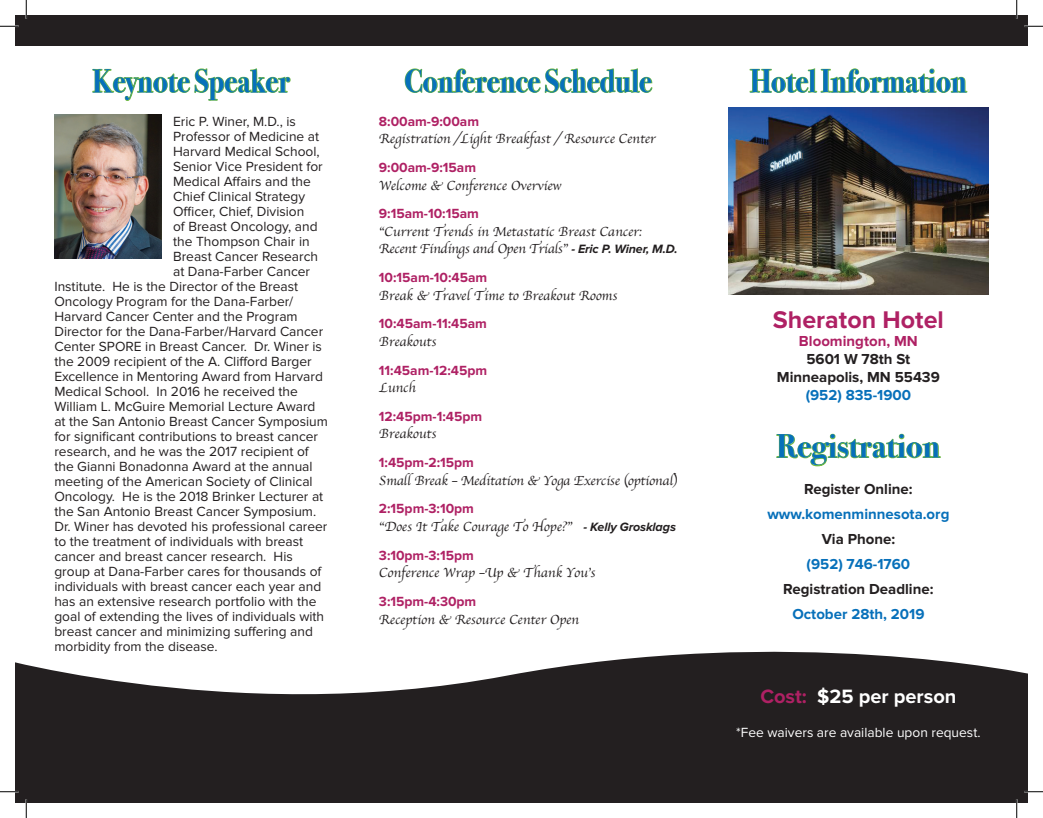
<style>
.page{position:relative;width:1043px;height:818px;background:#fff}
.page>*{position:absolute;margin:0;border:0;box-sizing:border-box;transform-origin:0 0}
.t1{font:700 32.5px "Bodoni Svty Two ITCTT";color:#0770ba;scale:.9 1}
.t2{font:700 32.5px "Bodoni Svty Two ITCTT";color:#0770ba}
.t3{font:700 25px "Proxima Nova";color:#af2164}
.t4{font:700 20px "Proxima Nova";color:#fff}
.t5{font:700 15px/18px "Proxima Nova";color:#231f20;text-align:center}
.t6{font:700 15px "Proxima Nova";color:#0770ba}
.t7{font:700 15px "Proxima Nova";color:#af2164}
.t8{font:13.75px "Proxima Nova";color:#231f20}
.t9{font:13.75px/17.5px "Apple Chancery";color:#231f20}
.t10{font:700 13.75px "Proxima Nova";color:#af2164}
.t11{font:13.75px "Proxima Nova";color:#fff}
.s1{font-family:"Proxima Nova";font-weight:700;font-style:italic;font-size:12.5px}
.s2{color:#af2164}
</style>
<div class="page">
<svg style="left:92px;top:68px;width:199px;height:33px"></svg>
<svg style="left:404px;top:68px;width:249px;height:25px"></svg>
<svg style="left:749px;top:68px;width:219px;height:25px"></svg>
<svg style="left:15px;top:651px;width:1013px;height:151px;background:#413e3f"></svg>
<img style="left:728px;top:108px;width:260px;height:186px">
<svg style="left:776px;top:433px;width:165px;height:34px"></svg>
<img style="left:54px;top:115px;width:108px;height:143px">
<div style="left:15px;top:15px;width:1013px;height:31px;background:#231f20"></div>
<svg style="left:0;top:25px;width:19px;height:2px"></svg>
<svg style="left:1024px;top:25px;width:18px;height:2px"></svg>
<svg style="left:0;top:790px;width:19px;height:2px"></svg>
<svg style="left:1024px;top:790px;width:18px;height:2px"></svg>
<svg style="left:25px;top:0;width:2px;height:19px"></svg>
<svg style="left:25px;top:799px;width:2px;height:19px"></svg>
<svg style="left:1016px;top:0;width:1px;height:19px"></svg>
<svg style="left:1015px;top:799px;width:2px;height:19px"></svg>
<h1 class="t1" style="left:93px;top:54px;width:221px">Keynote Speaker</h1>
<h1 class="t1" style="left:404px;top:54px;width:277px">Conference Schedule</h1>
<h1 class="t1" style="left:750px;top:54px;width:242px">Hotel Information</h1>
<p class="t8" style="left:173px;top:113px;width:124px">Eric P. Winer, M.D., is</p>
<p class="t8" style="left:173px;top:128px;width:148px">Professor of Medicine at</p>
<p class="t8" style="left:173px;top:143px;width:148px">Harvard Medical School,</p>
<p class="t8" style="left:173px;top:158px;width:151px">Senior Vice President for</p>
<p class="t8" style="left:173px;top:173px;width:139px">Medical Affairs and the</p>
<p class="t8" style="left:173px;top:188px;width:134px">Chief Clinical Strategy</p>
<p class="t8" style="left:173px;top:203px;width:133px">Officer, Chief, Division</p>
<p class="t8" style="left:173px;top:218px;width:146px">of Breast Oncology, and</p>
<p class="t8" style="left:173px;top:233px;width:138px">the Thompson Chair in</p>
<p class="t8" style="left:173px;top:248px;width:146px">Breast Cancer Research</p>
<p class="t8" style="left:173px;top:263px;width:138px">at Dana-Farber Cancer</p>
<p class="t8" style="left:54px;top:278px;width:245px">Institute. He is the Director of the Breast</p>
<p class="t8" style="left:54px;top:293px;width:240px">Oncology Program for the Dana-Farber/</p>
<p class="t8" style="left:54px;top:308px;width:245px">Harvard Cancer Center and the Program</p>
<p class="t8" style="left:54px;top:323px;width:270px">Director for the Dana-Farber/Harvard Cancer</p>
<p class="t8" style="left:54px;top:338px;width:269px">Center SPORE in Breast Cancer. Dr. Winer is</p>
<p class="t8" style="left:54px;top:353px;width:259px">the 2009 recipient of the A. Clifford Barger</p>
<p class="t8" style="left:54px;top:368px;width:270px">Excellence in Mentoring Award from Harvard</p>
<p class="t8" style="left:54px;top:383px;width:245px">Medical School. In 2016 he received the</p>
<p class="t8" style="left:54px;top:398px;width:263px">William L. McGuire Memorial Lecture Award</p>
<p class="t8" style="left:54px;top:413px;width:275px">at the San Antonio Breast Cancer Symposium</p>
<p class="t8" style="left:54px;top:428px;width:265px">for significant contributions to breast cancer</p>
<p class="t8" style="left:54px;top:443px;width:256px">research, and he was the 2017 recipient of</p>
<p class="t8" style="left:54px;top:458px;width:260px">the Gianni Bonadonna Award at the annual</p>
<p class="t8" style="left:54px;top:473px;width:260px">meeting of the American Society of Clinical</p>
<p class="t8" style="left:54px;top:488px;width:270px">Oncology. He is the 2018 Brinker Lecturer at</p>
<p class="t8" style="left:54px;top:503px;width:263px">the San Antonio Breast Cancer Symposium.</p>
<p class="t8" style="left:54px;top:518px;width:274px">Dr. Winer has devoted his professional career</p>
<p class="t8" style="left:54px;top:533px;width:250px">to the treatment of individuals with breast</p>
<p class="t8" style="left:54px;top:548px;width:240px">cancer and breast cancer research. His</p>
<p class="t8" style="left:54px;top:563px;width:269px">group at Dana-Farber cares for thousands of</p>
<p class="t8" style="left:54px;top:578px;width:268px">individuals with breast cancer each year and</p>
<p class="t8" style="left:54px;top:593px;width:263px">has an extensive research portfolio with the</p>
<p class="t8" style="left:54px;top:608px;width:271px">goal of extending the lives of individuals with</p>
<p class="t8" style="left:54px;top:623px;width:260px">breast cancer and minimizing suffering and</p>
<p class="t8" style="left:54px;top:638px;width:165px">morbidity from the disease.</p>
<p class="t10" style="left:379px;top:113px;width:102px">8:00am-9:00am</p>
<p class="t9" style="left:379px;top:130px;width:278px">Registration /Light Breakfast / Resource Center</p>
<p class="t10" style="left:379px;top:159px;width:99px">9:00am-9:15am</p>
<p class="t9" style="left:379px;top:176px;width:184px">Welcome &amp; Conference Overview</p>
<p class="t10" style="left:379px;top:206px;width:101px">9:15am-10:15am</p>
<p class="t9" style="left:379px;top:222px;width:300px">“Current Trends in Metastatic Breast Cancer:<br>Recent Findings and Open Trials” <span class="s1">- Eric P. Winer, M.D.</span></p>
<p class="t10" style="left:379px;top:269px;width:110px">10:15am-10:45am</p>
<p class="t9" style="left:379px;top:286px;width:240px">Break &amp; Travel Time to Breakout Rooms</p>
<p class="t10" style="left:379px;top:316px;width:110px">10:45am-11:45am</p>
<p class="t9" style="left:379px;top:332px;width:59px">Breakouts</p>
<p class="t10" style="left:379px;top:362px;width:110px">11:45am-12:45pm</p>
<p class="t9" style="left:379px;top:379px;width:38px">Lunch</p>
<p class="t10" style="left:379px;top:408px;width:105px">12:45pm-1:45pm</p>
<p class="t9" style="left:379px;top:425px;width:59px">Breakouts</p>
<p class="t10" style="left:379px;top:454px;width:96px">1:45pm-2:15pm</p>
<p class="t9" style="left:379px;top:471px;width:300px">Small Break – Meditation &amp; Yoga Exercise (optional)</p>
<p class="t10" style="left:379px;top:501px;width:96px">2:15pm-3:10pm</p>
<p class="t9" style="left:379px;top:517px;width:298px">“Does It Take Courage To Hope?” <span class="s1">- Kelly Grosklags</span></p>
<p class="t10" style="left:379px;top:547px;width:96px">3:10pm-3:15pm</p>
<p class="t9" style="left:379px;top:564px;width:218px">Conference Wrap –Up &amp; Thank You’s</p>
<p class="t10" style="left:379px;top:593px;width:99px">3:15pm-4:30pm</p>
<p class="t9" style="left:379px;top:610px;width:202px">Reception &amp; Resource Center Open</p>
<h2 class="t3" style="left:773px;top:305px;width:172px">Sheraton Hotel</h2>
<p class="t7" style="left:799px;top:332px;width:120px">Bloomington, MN</p>
<p class="t5" style="left:777px;top:350px;width:164px">5601 W 78th St<br>Minneapolis, MN 55439</p>
<p class="t6" style="left:805px;top:386px;width:107px">(952) 835-1900</p>
<h1 class="t2" style="left:776px;top:419px;width:165px">Registration</h1>
<p class="t5" style="left:804px;top:480px;width:110px">Register Online:</p>
<p class="t6" style="left:767px;top:505px;width:183px">www.komenminnesota.org</p>
<p class="t5" style="left:821px;top:530px;width:75px">Via Phone:</p>
<p class="t6" style="left:806px;top:555px;width:105px">(952) 746-1760</p>
<p class="t5" style="left:783px;top:580px;width:152px">Registration Deadline:</p>
<p class="t6" style="left:792px;top:605px;width:134px">October 28th, 2019</p>
<h3 class="t4" style="left:760px;top:685px;width:197px"><span class="s2">Cost:</span> $25 per person</h3>
<p class="t11" style="left:736px;top:724px;width:246px">*Fee waivers are available upon request.</p>
</div>
